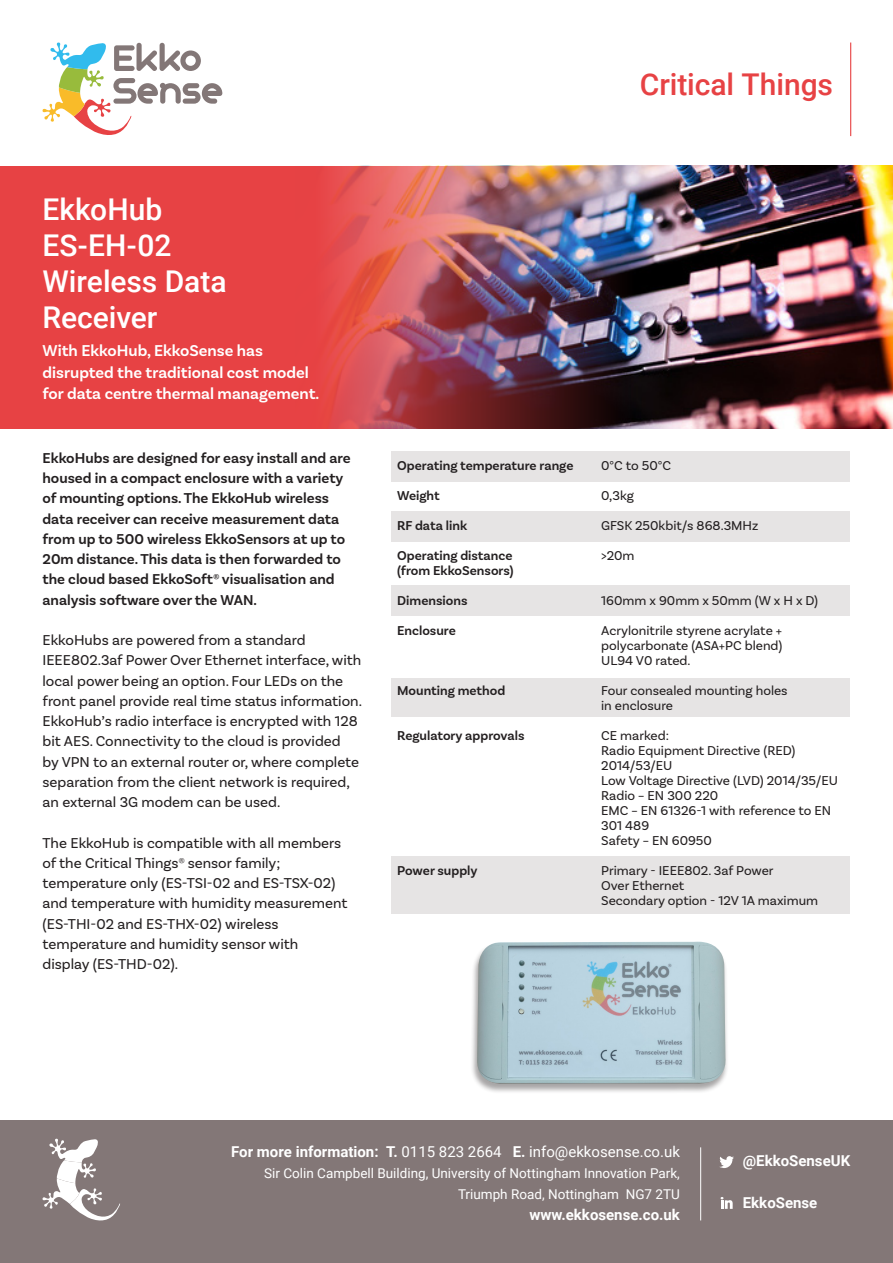
<style>
.page{position:relative;width:893px;height:1263px;background:#fff}
.page>*{position:absolute;margin:0;border:0;box-sizing:border-box;transform-origin:0 0}
.t1{font:500 30px "Roboto";color:#fff}
.t2{font:500 30px "Roboto";letter-spacing:-.005em;color:#e74244}
.t3{font:600 16.5px/21px "Basic Sans";color:#fff}
.t4{font:15px/20.2px "Basic Sans";color:#231f20}
.t5{font:600 15px/20.2px "Basic Sans";color:#231f20}
.t6{font:15px "Roboto";color:#fff}
.t7{font:700 15px "Roboto";color:#fff}
.t8{font:13.5px/15px "Basic Sans";color:#231f20}
.t9{font:600 13.5px "Basic Sans";color:#231f20}
.t10{font:13.5px "Roboto";color:#fff}
.s1{font-weight:700}
</style>
<div class="page">
<div style="left:0;top:166px;width:893px;height:262px;background:#e74244"></div>
<img style="left:333px;top:166px;width:560px;height:262px">
<div style="left:0;top:1120px;width:893px;height:143px;background:#837777"></div>
<svg style="left:721px;top:1197px;width:12px;height:12px"></svg>
<svg style="left:719px;top:1156px;width:15px;height:12px"></svg>
<svg style="left:42px;top:1138px;width:78px;height:83px"></svg>
<hr style="left:700px;top:1147px;width:1px;height:73px;background:#fff">
<svg style="left:42px;top:42px;width:180px;height:93px"></svg>
<hr style="left:850px;top:43px;width:1px;height:93px;background:#e74244">
<div style="left:391px;top:451px;width:459px;height:31px;background:#e6e4e4"></div>
<div style="left:391px;top:511px;width:459px;height:30px;background:#e6e4e4"></div>
<div style="left:391px;top:585px;width:459px;height:30px;background:#e6e4e4"></div>
<div style="left:391px;top:678px;width:459px;height:39px;background:#e6e4e4"></div>
<div style="left:391px;top:856px;width:459px;height:58px;background:#e6e4e4"></div>
<div style="left:470px;top:942px;width:259px;height:152px;background:#231f20;opacity:.4"></div>
<img style="left:476px;top:941px;width:251px;height:144px">
<p class="t2" style="left:640px;top:63px;width:195px">Critical Things</p>
<p class="t1" style="left:43px;top:188px;width:121px">EkkoHub</p>
<p class="t1" style="left:43px;top:224px;width:131px">ES-EH-02</p>
<p class="t1" style="left:43px;top:260px;width:186px">Wireless Data</p>
<p class="t1" style="left:43px;top:296px;width:116px">Receiver</p>
<p class="t3" style="left:43px;top:341px;width:268px">With EkkoHub, EkkoSense has disrupted the traditional cost model</p>
<p class="t3" style="left:43px;top:383px;width:278px">for data centre thermal management.</p>
<p class="t5" style="left:43px;top:448px;width:310px">EkkoHubs are designed for easy install and are housed in a compact enclosure with a variety of mounting options. The EkkoHub wireless data receiver can receive measurement data from up to 500 wireless EkkoSensors at up to 20m distance. This data is then forwarded to the cloud based EkkoSoft® visualisation and analysis software over the WAN.</p>
<p class="t4" style="left:43px;top:630px;width:321px">EkkoHubs are powered from a standard IEEE802.3af Power Over Ethernet interface, with local power being an option. Four LEDs on the front panel provide real time status information.<br>EkkoHub’s radio interface is encrypted with 128 bit AES. Connectivity to the cloud is provided<br>by VPN to an external router or, where complete separation from the client network is required, an external 3G modem can be used.</p>
<p class="t4" style="left:43px;top:832px;width:300px">The EkkoHub is compatible with all members</p>
<p class="t4" style="left:43px;top:853px;width:306px">of the Critical Things® sensor family; temperature only (ES-TSI-02 and ES-TSX-02) and temperature with humidity measurement (ES-THI-02 and ES-THX-02) wireless temperature and humidity sensor with</p>
<p class="t4" style="left:43px;top:954px;width:137px">display (ES-THD-02).</p>
<p class="t9" style="left:397px;top:457px;width:178px">Operating temperature range</p>
<p class="t8" style="left:601px;top:458px;width:71px">0°C to 50°C</p>
<p class="t9" style="left:397px;top:487px;width:44px">Weight</p>
<p class="t8" style="left:601px;top:488px;width:34px">0,3kg</p>
<p class="t9" style="left:397px;top:517px;width:71px">RF data link</p>
<p class="t8" style="left:601px;top:518px;width:159px">GFSK 250kbit/s 868.3MHz</p>
<p class="t9" style="left:397px;top:547px;width:117px">Operating distance</p>
<p class="t8" style="left:601px;top:548px;width:35px">&gt;20m</p>
<p class="t9" style="left:397px;top:562px;width:118px">(from EkkoSensors)</p>
<p class="t9" style="left:397px;top:592px;width:72px">Dimensions</p>
<p class="t8" style="left:601px;top:593px;width:219px">160mm x 90mm x 50mm (W x H x D)</p>
<p class="t9" style="left:397px;top:622px;width:60px">Enclosure</p>
<p class="t8" style="left:601px;top:623px;width:183px">Acrylonitrile styrene acrylate + polycarbonate (ASA+PC blend)</p>
<p class="t8" style="left:601px;top:653px;width:91px">UL94 V0 rated.</p>
<p class="t9" style="left:397px;top:682px;width:110px">Mounting method</p>
<p class="t8" style="left:601px;top:683px;width:188px">Four consealed mounting holes</p>
<p class="t8" style="left:601px;top:698px;width:73px">in enclosure</p>
<p class="t9" style="left:397px;top:727px;width:129px">Regulatory approvals</p>
<p class="t8" style="left:601px;top:728px;width:69px">CE marked:</p>
<p class="t8" style="left:601px;top:743px;width:196px">Radio Equipment Directive (RED)<br>2014/53/EU</p>
<p class="t8" style="left:601px;top:773px;width:238px">Low Voltage Directive (LVD) 2014/35/EU</p>
<p class="t8" style="left:601px;top:788px;width:119px">Radio – EN 300 220</p>
<p class="t8" style="left:601px;top:803px;width:231px">EMC – EN 61326-1 with reference to EN<br>301 489</p>
<p class="t8" style="left:601px;top:833px;width:112px">Safety – EN 60950</p>
<p class="t9" style="left:397px;top:862px;width:82px">Power supply</p>
<p class="t8" style="left:601px;top:863px;width:174px">Primary - IEEE802. 3af Power</p>
<p class="t8" style="left:601px;top:878px;width:85px">Over Ethernet</p>
<p class="t8" style="left:601px;top:893px;width:218px">Secondary option - 12V 1A maximum</p>
<p class="t6" style="left:231px;top:1141px;width:450px"><span class="s1">For more information: T.</span> 0115 823 2664 <span class="s1">E.</span> info@ekkosense.co.uk</p>
<p class="t10" style="left:264px;top:1164px;width:417px">Sir Colin Campbell Building, University of Nottingham Innovation Park,</p>
<p class="t10" style="left:458px;top:1185px;width:223px">Triumph Road, Nottingham NG7 2TU</p>
<p class="t7" style="left:529px;top:1204px;width:152px">www.ekkosense.co.uk</p>
<p class="t7" style="left:743px;top:1150px;width:109px">@EkkoSenseUK</p>
<p class="t7" style="left:743px;top:1192px;width:76px">EkkoSense</p>
</div>
